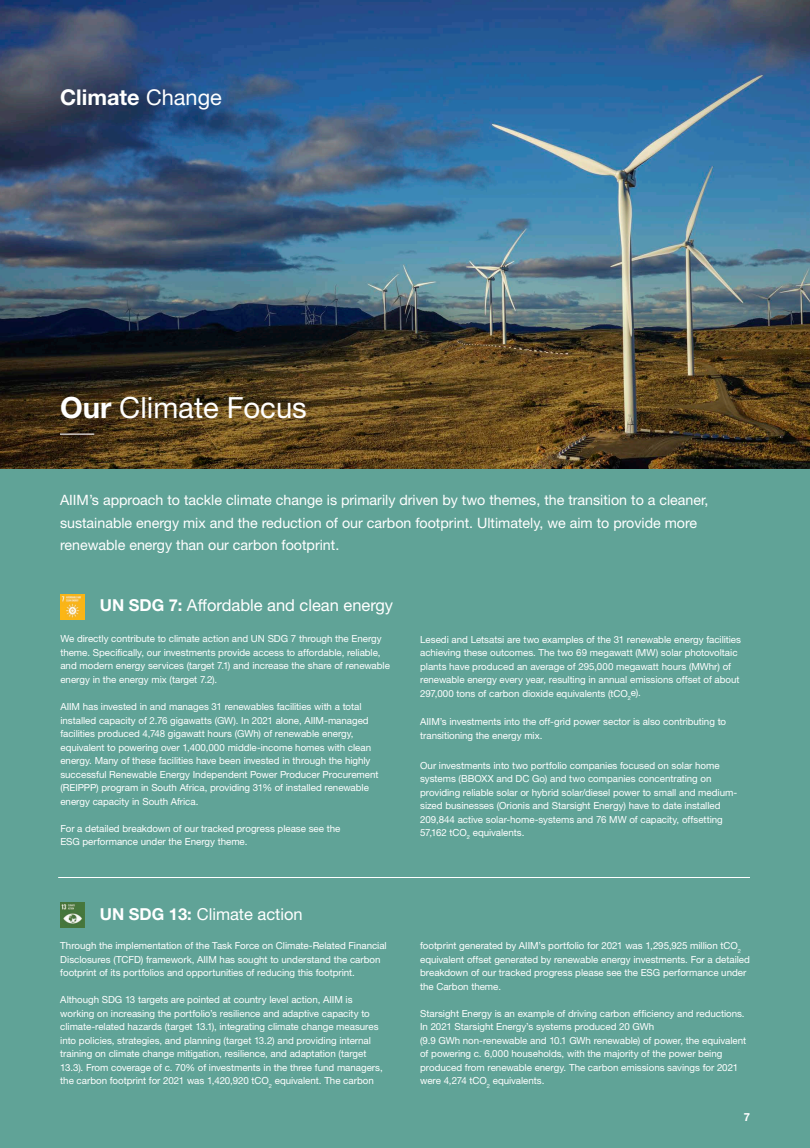
<style>
.page{position:relative;width:810px;height:1148px;background:#fff}
.page>*{position:absolute;margin:0;border:0;box-sizing:border-box;transform-origin:0 0}
.t1{font:29.25px "Helvetica Neue LT Std";color:#fff}
.t2{font:700 21.75px "Helvetica Neue LT Std";color:#fff}
.t3{font:16.5px "Helvetica Neue LT Std";color:#fff}
.t4{font:14.25px/22.2px "Helvetica Neue LT Std";color:#fff}
.B1_BODY_9pt{font:700 11.25px "Helvetica Neue LT Std";color:#fff}
.t5{font:9.75px/13.5px "Helvetica Neue LT Std";letter-spacing:-.005em;color:#fff}
.s1{font-weight:400}
.s2{font-weight:700}
</style>
<div class="page">
<div style="left:0;top:469px;width:810px;height:679px;background:#60a397"></div>
<hr style="left:58px;top:877px;width:692px;height:1px;background:#fff">
<img style="left:60px;top:595px;width:25px;height:24px">
<img style="left:60px;top:902px;width:25px;height:25px">
<img style="left:0;top:0;width:810px;height:469px">
<hr style="left:60px;top:433px;width:34px;height:2px;background:#fff">
<p class="t2" style="left:60px;top:84px;width:163px">Climate <span class="s1">Change</span></p>
<p class="t1" style="left:60px;top:390px;width:248px"><span class="s2">Our</span> Climate Focus</p>
<p class="t4" style="left:60px;top:489px;width:650px">AIIM’s approach to tackle climate change is primarily driven by two themes, the transition to a cleaner, sustainable energy mix and the reduction of our carbon footprint. Ultimately, we aim to provide more renewable energy than our carbon footprint.</p>
<p class="t3" style="left:100px;top:595px;width:295px"><span class="s2">UN SDG 7:</span> Affordable and clean energy</p>
<p class="t5" style="left:60px;top:632px;width:331px">We directly contribute to climate action and UN SDG 7 through the Energy theme. Specifically, our investments provide access to affordable, reliable, and modern energy services (target 7.1) and increase the share of renewable energy in the energy mix (target 7.2).</p>
<p class="t5" style="left:60px;top:699px;width:320px">AIIM has invested in and manages 31 renewables facilities with a total installed capacity of 2.76 gigawatts (GW). In 2021 alone, AIIM-managed facilities produced 4,748 gigawatt hours (GWh) of renewable energy, equivalent to powering over 1,400,000 middle-income homes with clean energy. Many of these facilities have been invested in through the highly successful Renewable Energy Independent Power Producer Procurement (REIPPP) program in South Africa, providing 31% of installed renewable energy capacity in South Africa.</p>
<p class="t5" style="left:60px;top:821px;width:282px">For a detailed breakdown of our tracked progress please see the<br>ESG performance under the Energy theme.</p>
<p class="t3" style="left:100px;top:904px;width:204px"><span class="s2">UN SDG 13:</span> Climate action</p>
<p class="t5" style="left:60px;top:939px;width:328px">Through the implementation of the Task Force on Climate-Related Financial<br>Disclosures (TCFD) framework, AIIM has sought to understand the carbon footprint of its portfolios and opportunities of reducing this footprint.</p>
<p class="t5" style="left:60px;top:993px;width:324px">Although SDG 13 targets are pointed at country level action, AIIM is working on increasing the portfolio’s resilience and adaptive capacity to climate-related hazards (target 13.1), integrating climate change measures into policies, strategies, and planning (target 13.2) and providing internal training on climate change mitigation, resilience, and adaptation (target 13.3). From coverage of c. 70% of investments in the three fund managers, the carbon footprint for 2021 was 1,420,920 tCO<sub>2</sub> equivalent. The carbon</p>
<p class="t5" style="left:420px;top:632px;width:322px">Lesedi and Letsatsi are two examples of the 31 renewable energy facilities achieving these outcomes. The two 69 megawatt (MW) solar photovoltaic plants have produced an average of 295,000 megawatt hours (MWhr) of renewable energy every year, resulting in annual emissions offset of about 297,000 tons of carbon dioxide equivalents (tCO<sub>2</sub>e).</p>
<p class="t5" style="left:420px;top:714px;width:307px">AIIM’s investments into the off-grid power sector is also contributing to transitioning the energy mix.</p>
<p class="t5" style="left:420px;top:758px;width:318px">Our investments into two portfolio companies focused on solar home systems (BBOXX and DC Go) and two companies concentrating on providing reliable solar or hybrid solar/diesel power to small and medium&shy;sized businesses (Orionis and Starsight Energy) have to date installed 209,844 active solar-home-systems and 76 MW of capacity, offsetting 57,162 tCO<sub>2</sub> equivalents.</p>
<p class="t5" style="left:420px;top:939px;width:331px">footprint generated by AIIM’s portfolio for 2021 was 1,295,925 million tCO<sub>2 </sub>equivalent offset generated by renewable energy investments. For a detailed breakdown of our tracked progress please see the ESG performance under the Carbon theme.</p>
<p class="t5" style="left:420px;top:1006px;width:328px">Starsight Energy is an example of driving carbon efficiency and reductions.<br>In 2021 Starsight Energy’s systems produced 20 GWh<br>(9.9 GWh non-renewable and 10.1 GWh renewable) of power, the equivalent of powering c. 6,000 households, with the majority of the power being produced from renewable energy. The carbon emissions savings for 2021 were 4,274 tCO<sub>2</sub> equivalents.</p>
<p class="B1_BODY_9pt" style="left:744px;top:1110px;width:8px">7</p>
</div>
